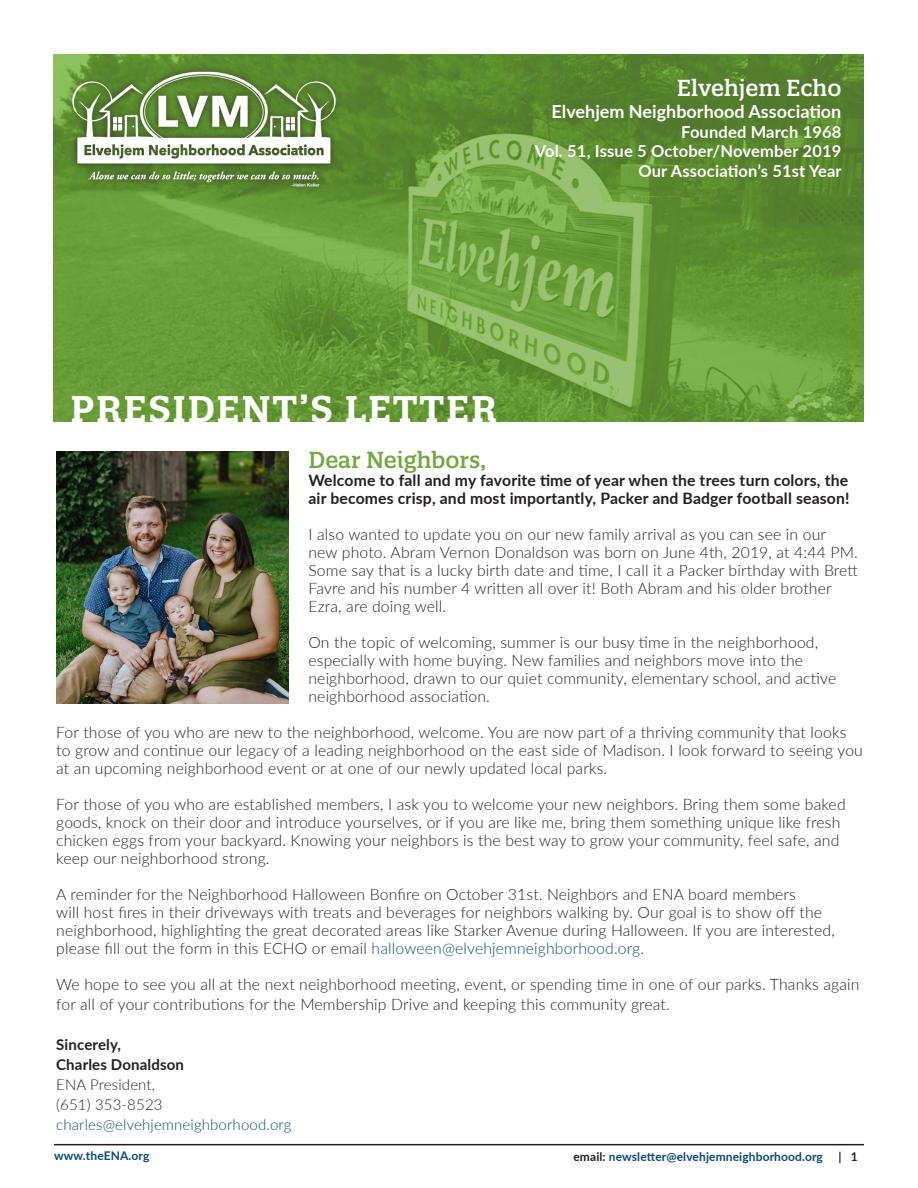
<style>
.page{position:relative;width:918px;height:1188px;background:#fff}
.page>*{position:absolute;margin:0;border:0;box-sizing:border-box;transform-origin:0 0}
.Headline{font:600 36px "Quatro Slab";letter-spacing:.05em;color:#fff}
.Sub_Headline{font:500 22.5px "Quatro Slab";color:#72a741}
.Sub_Headline-2{font:500 22.5px "Quatro Slab";color:#fff}
.By_Line___Additional{font:700 18px "Lato";color:#fff}
.Body_Copy{font:700 16.5px "Lato";letter-spacing:.01em;color:#fff}
.Body_Copy-2{font:300 15.75px/18px "Lato";letter-spacing:.01em;color:#231f20}
.Body_Copy-3{font:700 15.75px/18px "Lato";letter-spacing:.01em;color:#231f20}
.Body_Copy-4{font:300 15px "Lato";letter-spacing:.01em;color:#074a76}
.Body_Copy-5{font:700 15px "Lato";letter-spacing:.01em;color:#231f20}
.Body_Copy-6{font:300 15px "Lato";letter-spacing:.01em;color:#231f20}
.t1{font:700 12px "Lato";letter-spacing:.01em;color:#074a76}
.t2{font:700 12px "Lato";color:#231f20}
.s1{color:#074a76}
.s2{color:#231f20}
</style>
<div class="page">
<hr style="left:54px;top:1144px;width:810px;height:1px;background:#231f20">
<svg style="left:54px;top:54px;width:810px;height:368px;background:#669838"></svg>
<img style="left:56px;top:452px;width:232px;height:252px">
<div style="left:65px;top:65px;width:278px;height:129px;background:#231f20;opacity:.75"></div>
<img style="left:72px;top:72px;width:263px;height:116px">
<p class="Sub_Headline-2" style="left:677px;top:73px;width:166px">Elvehjem Echo</p>
<p class="By_Line___Additional" style="left:552px;top:98px;width:291px">Elvehjem Neighborhood Association</p>
<p class="Body_Copy" style="left:681px;top:120px;width:162px">Founded March 1968</p>
<p class="Body_Copy" style="left:535px;top:139px;width:308px">Vol. 51, Issue 5 October/November 2019</p>
<p class="Body_Copy" style="left:638px;top:159px;width:205px">Our Association’s 51st Year</p>
<p class="Headline" style="left:70px;top:386px;width:428px">PRESIDENT’S LETTER</p>
<p class="Sub_Headline" style="left:308px;top:446px;width:179px">Dear Neighbors,</p>
<p class="Body_Copy-3" style="left:308px;top:471px;width:543px">Welcome to fall and my favorite time of year when the trees turn colors, the air becomes crisp, and most importantly, Packer and Badger football season!</p>
<p class="Body_Copy-2" style="left:308px;top:525px;width:551px">I also wanted to update you on our new family arrival as you can see in our new photo. Abram Vernon Donaldson was born on June 4th, 2019, at 4:44 PM.<br>Some say that is a lucky birth date and time, I call it a Packer birthday with Brett Favre and his number 4 written all over it! Both Abram and his older brother Ezra, are doing well.</p>
<p class="Body_Copy-2" style="left:308px;top:633px;width:529px">On the topic of welcoming, summer is our busy time in the neighborhood, especially with home buying. New families and neighbors move into the neighborhood, drawn to our quiet community, elementary school, and active neighborhood association.</p>
<p class="Body_Copy-2" style="left:56px;top:723px;width:808px">For those of you who are new to the neighborhood, welcome. You are now part of a thriving community that looks to grow and continue our legacy of a leading neighborhood on the east side of Madison. I look forward to seeing you at an upcoming neighborhood event or at one of our newly updated local parks.</p>
<p class="Body_Copy-2" style="left:56px;top:795px;width:791px">For those of you who are established members, I ask you to welcome your new neighbors. Bring them some baked goods, knock on their door and introduce yourselves, or if you are like me, bring them something unique like fresh chicken eggs from your backyard. Knowing your neighbors is the best way to grow your community, feel safe, and keep our neighborhood strong.</p>
<p class="Body_Copy-2" style="left:56px;top:885px;width:780px">A reminder for the Neighborhood Halloween Bonfire on October 31st. Neighbors and ENA board members<br>will host fires in their driveways with treats and beverages for neighbors walking by. Our goal is to show off the neighborhood, highlighting the great decorated areas like Starker Avenue during Halloween. If you are interested, please fill out the form in this ECHO or email <span class="s1">halloween@elvehjemneighborhood.org</span>.</p>
<p class="Body_Copy-2" style="left:56px;top:974px;width:805px;line-height:20px">We hope to see you all at the next neighborhood meeting, event, or spending time in one of our parks. Thanks again for all of your contributions for the Membership Drive and keeping this community great.</p>
<p class="Body_Copy-5" style="left:56px;top:1033px;width:66px">Sincerely,</p>
<p class="Body_Copy-5" style="left:56px;top:1053px;width:129px">Charles Donaldson</p>
<p class="Body_Copy-6" style="left:56px;top:1074px;width:100px">ENA President,</p>
<p class="Body_Copy-6" style="left:56px;top:1094px;width:108px">(651) 353-8523</p>
<p class="Body_Copy-4" style="left:56px;top:1114px;width:237px">charles@elvehjemneighborhood.org</p>
<p class="t1" style="left:54px;top:1147px;width:97px">www.theENA.org</p>
<p class="t1" style="left:573px;top:1147px;width:251px"><span class="s2">email:</span> newsletter@elvehjemneighborhood.org</p>
<p class="t2" style="left:838px;top:1147px;width:21px">| 1</p>
</div>
